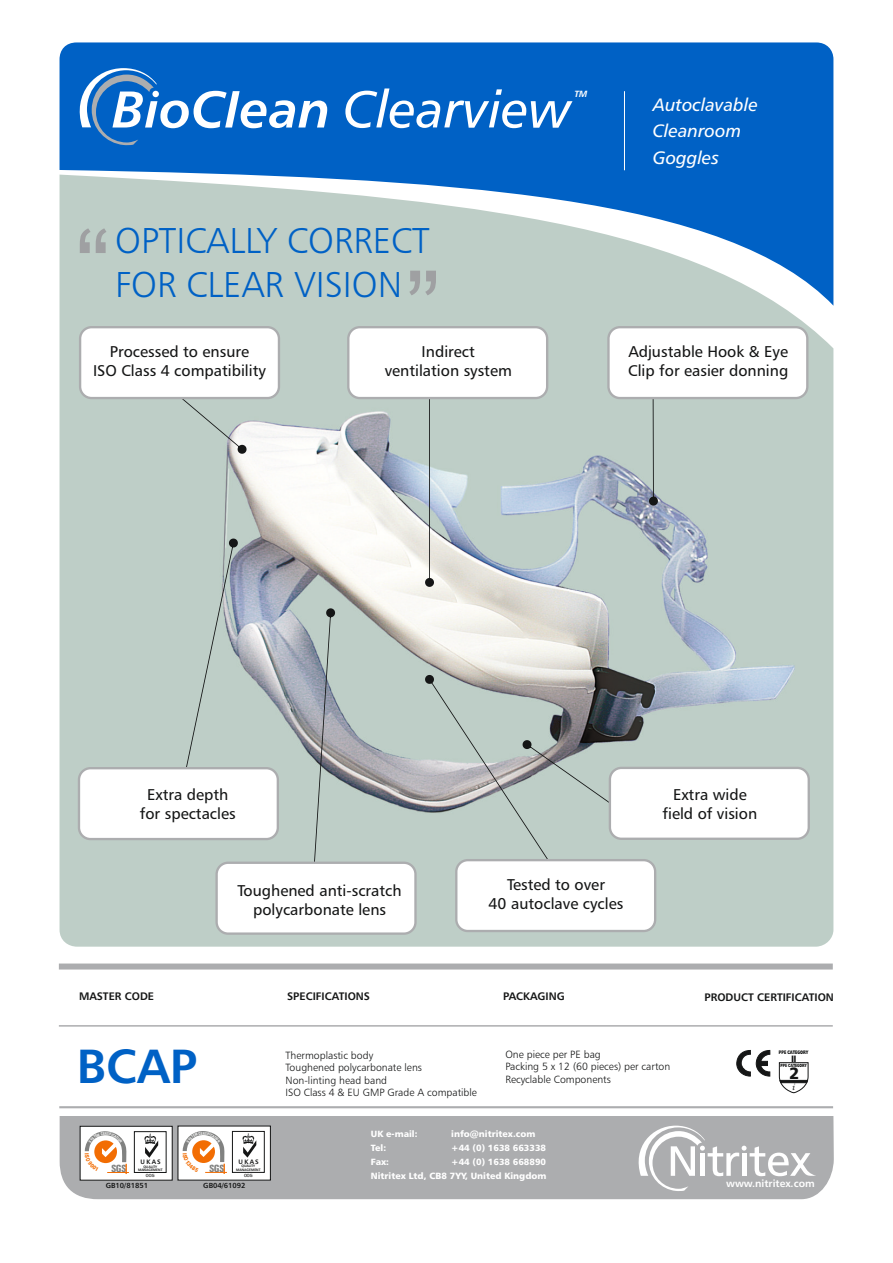
<style>
.page{position:relative;width:893px;height:1263px;background:#fff}
.page>*{position:absolute;margin:0;border:0;box-sizing:border-box;transform-origin:0 0}
.t1{font:105.45px "Arial";color:#9fa0a2}
.t2{font:52.2px "Humanist 777 BT Italic B";color:#fff}
.t3{font:48px "Humanist 777 BT Bold B";color:#0061c5}
.t4{font:36px/43px "Humanist 777 BT Light B";color:#0061c5}
.t5{font:18px/26.1px "Humanist 777 BT Italic B";color:#fff}
.t6{font:16.35px "Humanist 777 BT Black B";color:#151616}
.t7{font:15.6px/18.9px "Humanist 777 BT Roman B";color:#151616;text-align:center}
.t8{font:10.95px "Humanist 777 BT Bold B";color:#151616}
.t9{font:10.5px/12.6px "Humanist 777 BT Light B";color:#151616}
.t10{font:10.35px "Humanist 777 BT Bold B";color:#fff}
.t11{font:10.35px "Monotype Corsiva";color:#151616}
.t12{font:700 extra-condensed 10.05px "Zurich BT";letter-spacing:-.045em;color:#818281;scale:1.16 1}
.t13{font:800 9.3px "Humanist 521 BT";color:#151616;scale:.71 1}
.t14{font:9px/13.8px "Humanist 777 BT Black B";color:#fff;text-align:right}
.t15{font:9px "Humanist 777 BT Bold Italic B";color:#fff}
.t16{font:7.35px "Humanist 777 BT Bold B";color:#151616}
.t17{font:6.45px "Humanist 777 BT Bold B";letter-spacing:.21em;color:#151616}
.t18{font:800 5.1px "Humanist 521 BT";color:#151616;scale:.71 1}
.t19{font:800 4.65px "Humanist 521 BT";color:#151616;scale:.71 1}
.t20{font:4.5px "Swiss 721 BT";color:#151616;scale:1.17 1}
.t21{font:3.45px/3.2px "Humanist 777 BT Bold B";color:#151616;text-align:center}
</style>
<div class="page">
<div style="left:60px;top:42px;width:773px;height:133px;background:#0061c5"></div>
<svg style="left:72px;top:68px;width:255px;height:77px"></svg>
<hr style="left:624px;top:91px;width:1px;height:79px;background:#fff">
<img style="left:60px;top:175px;width:773px;height:772px">
<hr style="left:59px;top:1025px;width:774px;height:1px;background:#acadaf">
<div style="left:59px;top:963px;width:774px;height:6px;background:#acadaf"></div>
<svg style="left:425px;top:399px;width:9px;height:188px;background:#b5bfbe"></svg>
<div style="left:609px;top:767px;width:201px;height:73px;background:#fff;border:2px solid #acadaf;border-radius:11px"></div>
<div style="left:347px;top:326px;width:201px;height:73px;background:#fff;border:2px solid #acadaf;border-radius:11px"></div>
<svg style="left:649px;top:399px;width:9px;height:106px"></svg>
<div style="left:607px;top:326px;width:201px;height:73px;background:#fff;border:2px solid #acadaf;border-radius:11px"></div>
<svg style="left:173px;top:399px;width:74px;height:55px;background:#bccac4"></svg>
<div style="left:79px;top:326px;width:201px;height:73px;background:#fff;border:2px solid #acadaf;border-radius:11px"></div>
<svg style="left:180px;top:538px;width:58px;height:229px;background:#b7c6c1"></svg>
<div style="left:78px;top:767px;width:201px;height:73px;background:#fff;border:2px solid #acadaf;border-radius:11px"></div>
<svg style="left:425px;top:675px;width:200px;height:220px;background:#adb7b3"></svg>
<div style="left:455px;top:859px;width:201px;height:73px;background:#fff;border:2px solid #acadaf;border-radius:11px"></div>
<svg style="left:312px;top:608px;width:23px;height:253px;background:#a6b1b1"></svg>
<div style="left:215px;top:861px;width:202px;height:74px;background:#fff;border:2px solid #acadaf;border-radius:11px"></div>
<div style="left:60px;top:1116px;width:774px;height:83px;background:#acadaf"></div>
<hr style="left:59px;top:1106px;width:774px;height:2px;background:#acadaf">
<svg style="left:632px;top:1125px;width:184px;height:66px"></svg>
<svg style="left:736px;top:1050px;width:34px;height:26px"></svg>
<svg style="left:779px;top:1062px;width:30px;height:31px"></svg>
<svg style="left:79px;top:1125px;width:192px;height:56px"></svg>
<h2 class="t2" style="left:343px;top:88px;width:230px">Clearview</h2>
<p class="t15" style="left:574px;top:90px;width:15px">TM</p>
<h1 class="t1" style="left:75px;top:228px;width:37px">“</h1>
<h3 class="t4" style="left:115px;top:222px;width:316px">OPTICALLY CORRECT<br>FOR CLEAR VISION</h3>
<h1 class="t1" style="left:440px;top:295px;width:37px;rotate:-180deg">“</h1>
<p class="t7" style="left:93px;top:344px;width:174px">Processed to ensure<br>ISO Class 4 compatibility</p>
<p class="t7" style="left:385px;top:344px;width:129px">Indirect ventilation system</p>
<p class="t5" style="left:653px;top:94px;width:107px">Autoclavable<br>Cleanroom<br>Goggles</p>
<p class="t7" style="left:641px;top:343px;width:129px">Indirect ventilation system</p>
<p class="t7" style="left:628px;top:344px;width:162px;text-align:left">Adjustable Hook &amp; Eye<br>Clip for easier donning</p>
<p class="t7" style="left:140px;top:786px;width:97px">Extra depth for spectacles</p>
<p class="t7" style="left:663px;top:786px;width:96px">Extra wide field of vision</p>
<p class="t7" style="left:238px;top:882px;width:166px">Toughened anti-scratch polycarbonate lens</p>
<p class="t7" style="left:489px;top:877px;width:136px">Tested to over<br>40 autoclave cycles</p>
<p class="t8" style="left:79px;top:992px;width:77px">MASTER CODE</p>
<p class="t8" style="left:287px;top:992px;width:84px">SPECIFICATIONS</p>
<p class="t8" style="left:503px;top:992px;width:63px">PACKAGING</p>
<h3 class="t3" style="left:77px;top:1047px;width:122px">BCAP</h3>
<p class="t9" style="left:286px;top:1049px;width:193px">Thermoplastic body<br>Toughened polycarbonate lens<br>Non-linting head band<br>ISO Class 4 &amp; EU GMP Grade A compatible</p>
<p class="t9" style="left:505px;top:1048px;width:166px">One piece per PE bag<br>Packing 5 x 12 (60 pieces) per carton<br>Recyclable Components</p>
<p class="t8" style="left:704px;top:992px;width:131px">PRODUCT CERTIFICATION</p>
<p class="t18" style="left:779px;top:1050px;width:43px">PPE CATEGORY</p>
<p class="t13" style="left:791px;top:1054px;width:8px">II</p>
<p class="t19" style="left:780px;top:1063px;width:39px">PPE CATEGORY</p>
<p class="t6" style="left:789px;top:1067px;width:12px">2</p>
<p class="t11" style="left:792px;top:1083px;width:4px">i</p>
<p class="t14" style="left:371px;top:1128px;width:48px">UK e-mail:</p>
<p class="t14" style="left:451px;top:1128px;width:86px">info@nitritex.com</p>
<p class="t14" style="left:371px;top:1142px;width:17px">Tel:</p>
<p class="t14" style="left:451px;top:1142px;width:96px">+44 (0) 1638 663338</p>
<p class="t14" style="left:371px;top:1156px;width:20px">Fax:</p>
<p class="t14" style="left:371px;top:1156px;width:177px">+44 (0) 1638 668890<br>Nitritex Ltd, CB8 7YY, United Kingdom</p>
<p class="t17" style="left:239px;top:1159px;width:22px">UKAS</p>
<p class="t21" style="left:236px;top:1165px;width:26px">QUALITY<br>MANAGEMENT</p>
<p class="t20" style="left:244px;top:1173px;width:9px">005</p>
<p class="t16" style="left:203px;top:1183px;width:44px">GB04/61092</p>
<p class="t17" style="left:140px;top:1159px;width:22px">UKAS</p>
<p class="t21" style="left:138px;top:1165px;width:26px">QUALITY<br>MANAGEMENT</p>
<p class="t20" style="left:146px;top:1173px;width:9px">005</p>
<p class="t12" style="left:209px;top:1164px;width:15px">SGS</p>
<p class="t12" style="left:111px;top:1165px;width:15px">SGS</p>
<p class="t16" style="left:106px;top:1183px;width:44px">GB10/81851</p>
<p class="t10" style="left:726px;top:1179px;width:90px">www.nitritex.com</p>
</div>
